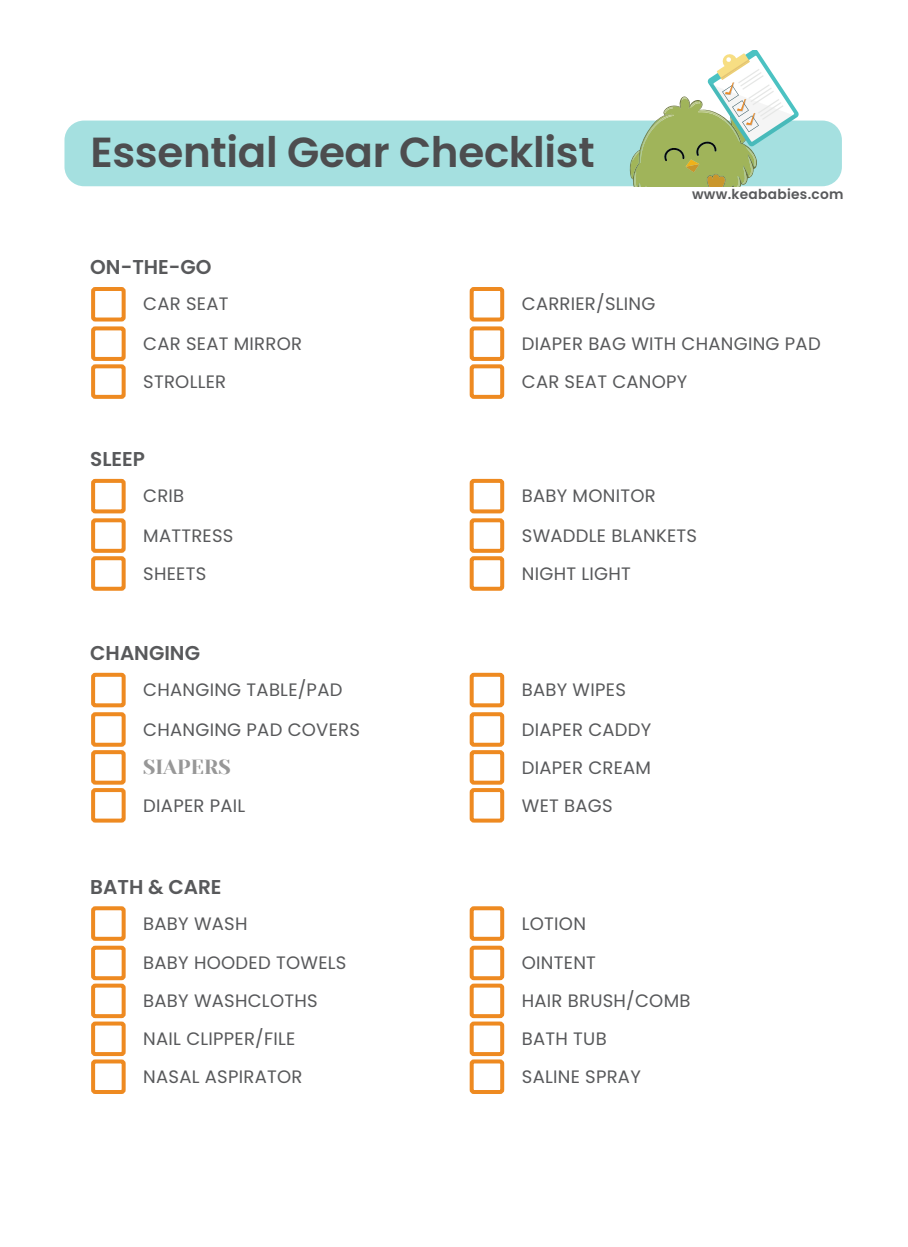
<style>
.page{position:relative;width:908px;height:1247px;background:#fff}
.page>*{position:absolute;margin:0;border:0;box-sizing:border-box;transform-origin:0 0}
.t1{font:600 42px "Poppins";letter-spacing:-.01em;color:#4d4d4f}
.t2{font:20.4px "Yeseva One";color:#979797}
.t3{font:600 20px "Poppins";color:#58595b}
.t4{font:18px/38.8px "Poppins";letter-spacing:.015em;color:#58595b}
.t5{font:600 13.8px "Poppins";letter-spacing:.02em;color:#58595b}
</style>
<div class="page">
<div style="left:91px;top:287px;width:35px;height:34px;border:4px solid #ee8a21;border-radius:2px"></div>
<div style="left:91px;top:326px;width:35px;height:35px;border:4px solid #ee8a21;border-radius:2px"></div>
<div style="left:91px;top:364px;width:35px;height:35px;border:4px solid #ee8a21;border-radius:2px"></div>
<div style="left:91px;top:479px;width:35px;height:34px;border:4px solid #ee8a21;border-radius:2px"></div>
<div style="left:91px;top:518px;width:35px;height:35px;border:4px solid #ee8a21;border-radius:2px"></div>
<div style="left:91px;top:556px;width:35px;height:35px;border:4px solid #ee8a21;border-radius:2px"></div>
<div style="left:91px;top:673px;width:35px;height:34px;border:4px solid #ee8a21;border-radius:2px"></div>
<div style="left:91px;top:712px;width:35px;height:34px;border:4px solid #ee8a21;border-radius:2px"></div>
<div style="left:91px;top:750px;width:35px;height:34px;border:4px solid #ee8a21;border-radius:2px"></div>
<div style="left:91px;top:788px;width:35px;height:34px;border:4px solid #ee8a21;border-radius:2px"></div>
<div style="left:91px;top:906px;width:35px;height:34px;border:4px solid #ee8a21;border-radius:2px"></div>
<div style="left:91px;top:945px;width:35px;height:35px;border:4px solid #ee8a21;border-radius:2px"></div>
<div style="left:91px;top:983px;width:35px;height:35px;border:4px solid #ee8a21;border-radius:2px"></div>
<div style="left:91px;top:1021px;width:35px;height:35px;border:4px solid #ee8a21;border-radius:2px"></div>
<div style="left:91px;top:1059px;width:35px;height:35px;border:4px solid #ee8a21;border-radius:2px"></div>
<div style="left:469px;top:287px;width:35px;height:34px;border:4px solid #ee8a21;border-radius:2px"></div>
<div style="left:469px;top:326px;width:35px;height:35px;border:4px solid #ee8a21;border-radius:2px"></div>
<div style="left:469px;top:364px;width:35px;height:35px;border:4px solid #ee8a21;border-radius:2px"></div>
<div style="left:469px;top:479px;width:35px;height:34px;border:4px solid #ee8a21;border-radius:2px"></div>
<div style="left:469px;top:518px;width:35px;height:35px;border:4px solid #ee8a21;border-radius:2px"></div>
<div style="left:469px;top:556px;width:35px;height:35px;border:4px solid #ee8a21;border-radius:2px"></div>
<div style="left:469px;top:673px;width:35px;height:34px;border:4px solid #ee8a21;border-radius:2px"></div>
<div style="left:469px;top:712px;width:35px;height:34px;border:4px solid #ee8a21;border-radius:2px"></div>
<div style="left:469px;top:750px;width:35px;height:34px;border:4px solid #ee8a21;border-radius:2px"></div>
<div style="left:469px;top:788px;width:35px;height:34px;border:4px solid #ee8a21;border-radius:2px"></div>
<div style="left:469px;top:906px;width:35px;height:34px;border:4px solid #ee8a21;border-radius:2px"></div>
<div style="left:469px;top:945px;width:35px;height:35px;border:4px solid #ee8a21;border-radius:2px"></div>
<div style="left:469px;top:983px;width:35px;height:35px;border:4px solid #ee8a21;border-radius:2px"></div>
<div style="left:469px;top:1021px;width:35px;height:35px;border:4px solid #ee8a21;border-radius:2px"></div>
<div style="left:469px;top:1059px;width:35px;height:35px;border:4px solid #ee8a21;border-radius:2px"></div>
<div style="left:64px;top:120px;width:777px;height:66px;background:#a5e0e0;border-radius:20px"></div>
<svg style="left:629px;top:50px;width:170px;height:136px"></svg>
<h1 class="t1" style="left:90px;top:128px;width:506px">Essential Gear Checklist</h1>
<p class="t5" style="left:692px;top:186px;width:153px">www.keababies.com</p>
<p class="t3" style="left:90px;top:256px;width:123px">ON-THE-GO</p>
<p class="t4" style="left:143px;top:284px;width:160px">CAR SEAT<br>CAR SEAT MIRROR<br>STROLLER</p>
<p class="t3" style="left:90px;top:447px;width:56px">SLEEP</p>
<p class="t4" style="left:143px;top:476px;width:92px">CRIB<br>MATTRESS<br>SHEETS</p>
<p class="t3" style="left:90px;top:641px;width:111px">CHANGING</p>
<p class="t4" style="left:143px;top:670px;width:218px;line-height:39.4px">CHANGING TABLE/PAD<br>CHANGING PAD COVERS</p>
<p class="t2" style="left:143px;top:754px;width:89px">SIAPERS</p>
<p class="t4" style="left:143px;top:786px;width:103px">DIAPER PAIL</p>
<p class="t3" style="left:90px;top:875px;width:133px">BATH &amp; CARE</p>
<p class="t4" style="left:143px;top:904px;width:205px">BABY WASH<br>BABY HOODED TOWELS<br>BABY WASHCLOTHS<br>NAIL CLIPPER/FILE<br>NASAL ASPIRATOR</p>
<p class="t4" style="left:522px;top:284px;width:300px">CARRIER/SLING<br>DIAPER BAG WITH CHANGING PAD<br>CAR SEAT CANOPY</p>
<p class="t4" style="left:522px;top:476px;width:177px">BABY MONITOR<br>SWADDLE BLANKETS<br>NIGHT LIGHT</p>
<p class="t4" style="left:522px;top:670px;width:131px">BABY WIPES<br>DIAPER CADDY<br>DIAPER CREAM<br>WET BAGS</p>
<p class="t4" style="left:522px;top:904px;width:170px">LOTION<br>OINTENT<br>HAIR BRUSH/COMB<br>BATH TUB<br>SALINE SPRAY</p>
</div>
